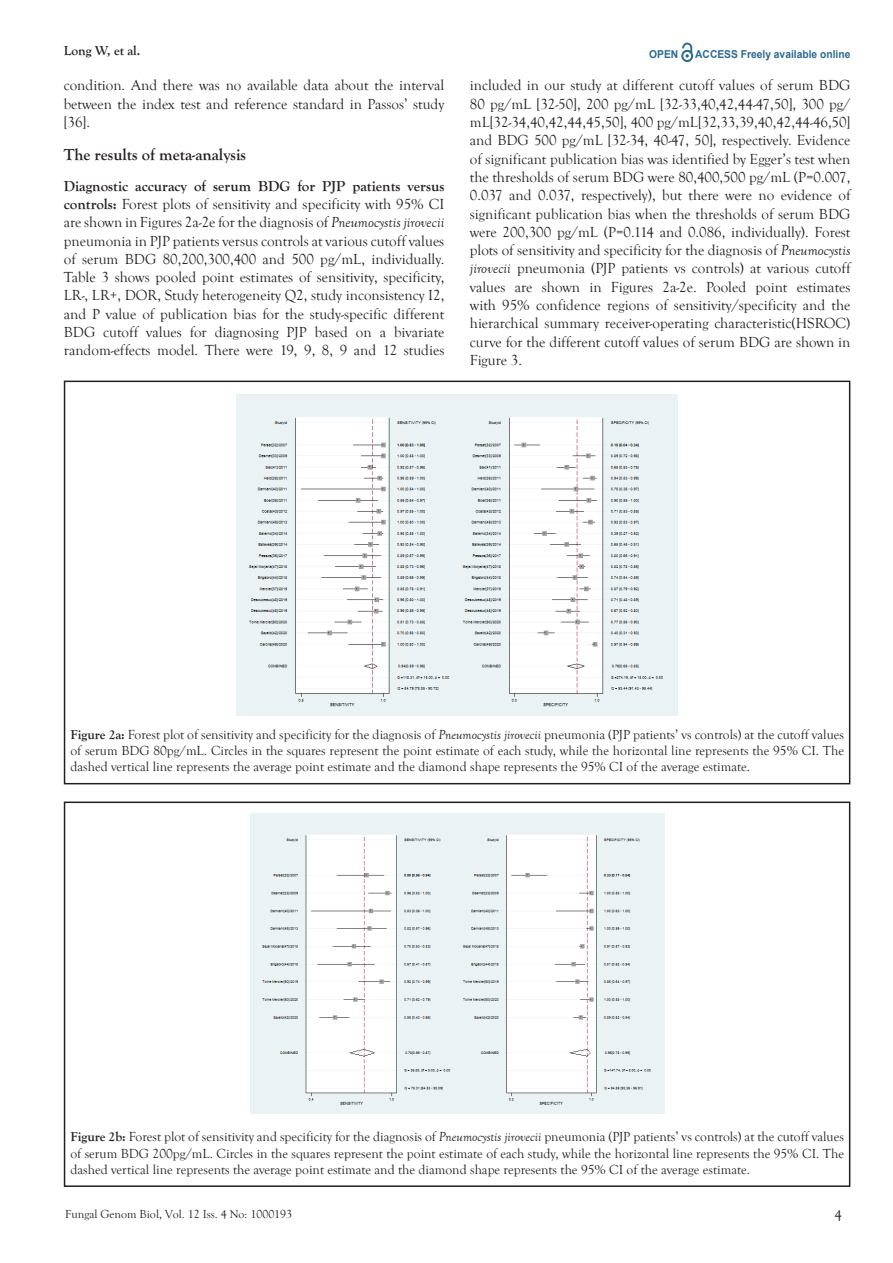
<style>
.page{position:relative;width:893px;height:1263px;background:#fff}
.page>*{position:absolute;margin:0;border:0;box-sizing:border-box;transform-origin:0 0}
.t1{font:700 16.5px "Goudy Old Style T";color:#231f20}
.t2{font:15px/18.3px "Goudy Old Style T";color:#231f20;text-align:justify}
.t3{font:13.5px/16.2px "Goudy Old Style T";color:#231f20;text-align:justify}
.t4{font:700 13.5px "Goudy Old Style T";color:#231f20}
.t5{font:12px "Goudy Old Style T";color:#231f20}
.t6{font:700 10.95px "Arial";color:#2b6b8f;scale:.94 1}
.s1{font-weight:700}
.s2{font-style:italic}
</style>
<div class="page">
<svg style="left:681px;top:43px;width:12px;height:19px"></svg>
<div style="left:64px;top:381px;width:786px;height:403px;border:2px solid #231f20"></div>
<img style="left:236px;top:395px;width:442px;height:321px">
<div style="left:64px;top:801px;width:786px;height:386px;border:2px solid #231f20"></div>
<img style="left:250px;top:813px;width:414px;height:301px">
<p class="t4" style="left:64px;top:43px;width:78px">Long W, et al.</p>
<p class="t6" style="left:649px;top:47px;width:32px">OPEN</p>
<p class="t6" style="left:695px;top:46px;width:167px">ACCESS Freely available online</p>
<p class="t2" style="left:64px;top:77px;width:382px">condition. And there was no available data about the interval between the index test and reference standard in Passos’ study [36].</p>
<p class="t1" style="left:64px;top:145px;width:184px">The results of meta-analysis</p>
<p class="t2" style="left:64px;top:177px;width:382px"><span class="s1">Diagnostic accuracy of serum BDG for PJP patients versus controls:</span> Forest plots of sensitivity and specificity with 95% CI are shown in Figures 2a-2e for the diagnosis of <span class="s2">Pneumocystis jirovecii </span>pneumonia in PJP patients versus controls at various cutoff values of serum BDG 80,200,300,400 and 500 pg/mL, individually.<br>Table 3 shows pooled point estimates of sensitivity, specificity, LR-, LR+, DOR, Study heterogeneity Q2, study inconsistency I2, and P value of publication bias for the study-specific different BDG cutoff values for diagnosing PJP based on a bivariate random-effects model. There were 19, 9, 8, 9 and 12 studies</p>
<p class="t2" style="left:470px;top:77px;width:382px">included in our study at different cutoff values of serum BDG 80 pg/mL [32-50], 200 pg/mL [32-33,40,42,44-47,50], 300 pg/ mL[32-34,40,42,44,45,50], 400 pg/mL[32,33,39,40,42,44-46,50] and BDG 500 pg/mL [32-34, 40-47, 50], respectively. Evidence of significant publication bias was identified by Egger’s test when the thresholds of serum BDG were 80,400,500 pg/mL (P=0.007, 0.037 and 0.037, respectively), but there were no evidence of significant publication bias when the thresholds of serum BDG were 200,300 pg/mL (P=0.114 and 0.086, individually). Forest plots of sensitivity and specificity for the diagnosis of <span class="s2">Pneumocystis jirovecii</span> pneumonia (PJP patients vs controls) at various cutoff values are shown in Figures 2a-2e. Pooled point estimates with 95% confidence regions of sensitivity/specificity and the hierarchical summary receiver-operating characteristic(HSROC) curve for the different cutoff values of serum BDG are shown in Figure 3.</p>
<p class="t3" style="left:70px;top:727px;width:775px"><span class="s1">Figure 2a:</span> Forest plot of sensitivity and specificity for the diagnosis of <span class="s2">Pneumocystis jirovecii</span> pneumonia (PJP patients’ vs controls) at the cutoff values of serum BDG 80pg/mL. Circles in the squares represent the point estimate of each study, while the horizontal line represents the 95% CI. The dashed vertical line represents the average point estimate and the diamond shape represents the 95% CI of the average estimate.</p>
<p class="t3" style="left:70px;top:1129px;width:775px"><span class="s1">Figure 2b:</span> Forest plot of sensitivity and specificity for the diagnosis of <span class="s2">Pneumocystis jirovecii</span> pneumonia (PJP patients’ vs controls) at the cutoff values of serum BDG 200pg/mL. Circles in the squares represent the point estimate of each study, while the horizontal line represents the 95% CI. The dashed vertical line represents the average point estimate and the diamond shape represents the 95% CI of the average estimate.</p>
<p class="t5" style="left:65px;top:1207px;width:228px">Fungal Genom Biol, Vol. 12 Iss. 4 No: 1000193</p>
<p class="t2" style="left:835px;top:1207px;width:9px">4</p>
</div>
